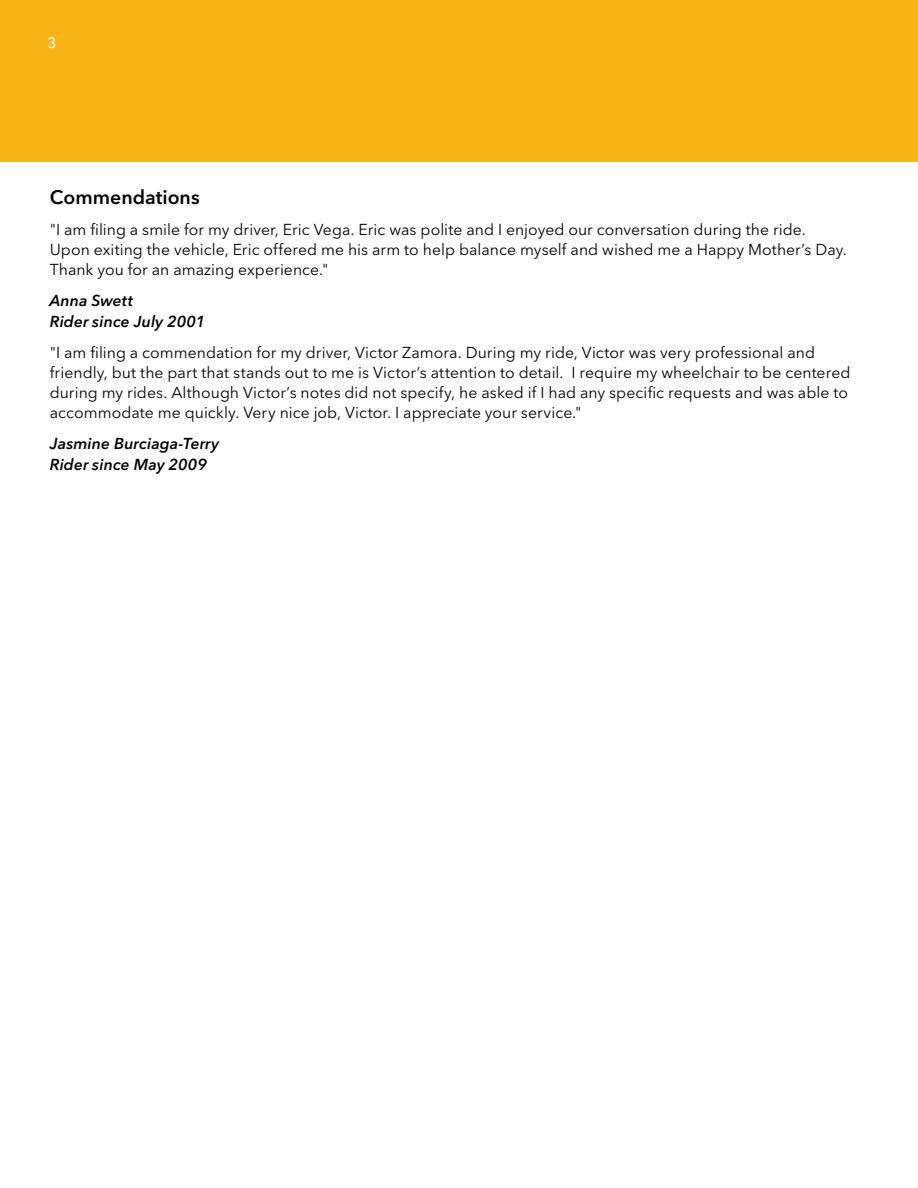
<style>
.page{position:relative;width:918px;height:1188px;background:#fff}
.page>*{position:absolute;margin:0;border:0;box-sizing:border-box;transform-origin:0 0}
.Andre_s_letter{font:600 19.5px "Avenir Next LT Pro";color:#040503}
.Andre_s_letter-2{font:15.75px/20.2px "Avenir Next LT Pro";letter-spacing:.005em;color:#040503}
.Andre_s_letter-3{font:italic 600 15.75px/20.2px "Avenir Next LT Pro";letter-spacing:.005em;color:#040503}
.t1{font:500 15px "Avenir Next LT Pro";color:#fff}
</style>
<div class="page">
<div style="left:0;top:0;width:918px;height:162px;background:#fbb416"></div>
<p class="t1" style="left:48px;top:34px;width:10px">3</p>
<p class="Andre_s_letter" style="left:50px;top:185px;width:151px">Commendations</p>
<p class="Andre_s_letter-2" style="left:50px;top:219px;width:799px">"I am filing a smile for my driver, Eric Vega. Eric was polite and I enjoyed our conversation during the ride.<br>Upon exiting the vehicle, Eric offered me his arm to help balance myself and wished me a Happy Mother’s Day.<br>Thank you for an amazing experience."</p>
<p class="Andre_s_letter-3" style="left:50px;top:291px;width:157px">Anna Swett<br>Rider since July 2001</p>
<p class="Andre_s_letter-2" style="left:50px;top:342px;width:802px">"I am filing a commendation for my driver, Victor Zamora. During my ride, Victor was very professional and friendly, but the part that stands out to me is Victor’s attention to detail. I require my wheelchair to be centered during my rides. Although Victor’s notes did not specify, he asked if I had any specific requests and was able to accommodate me quickly. Very nice job, Victor. I appreciate your service."</p>
<p class="Andre_s_letter-3" style="left:50px;top:434px;width:171px">Jasmine Burciaga-Terry<br>Rider since May 2009</p>
</div>
